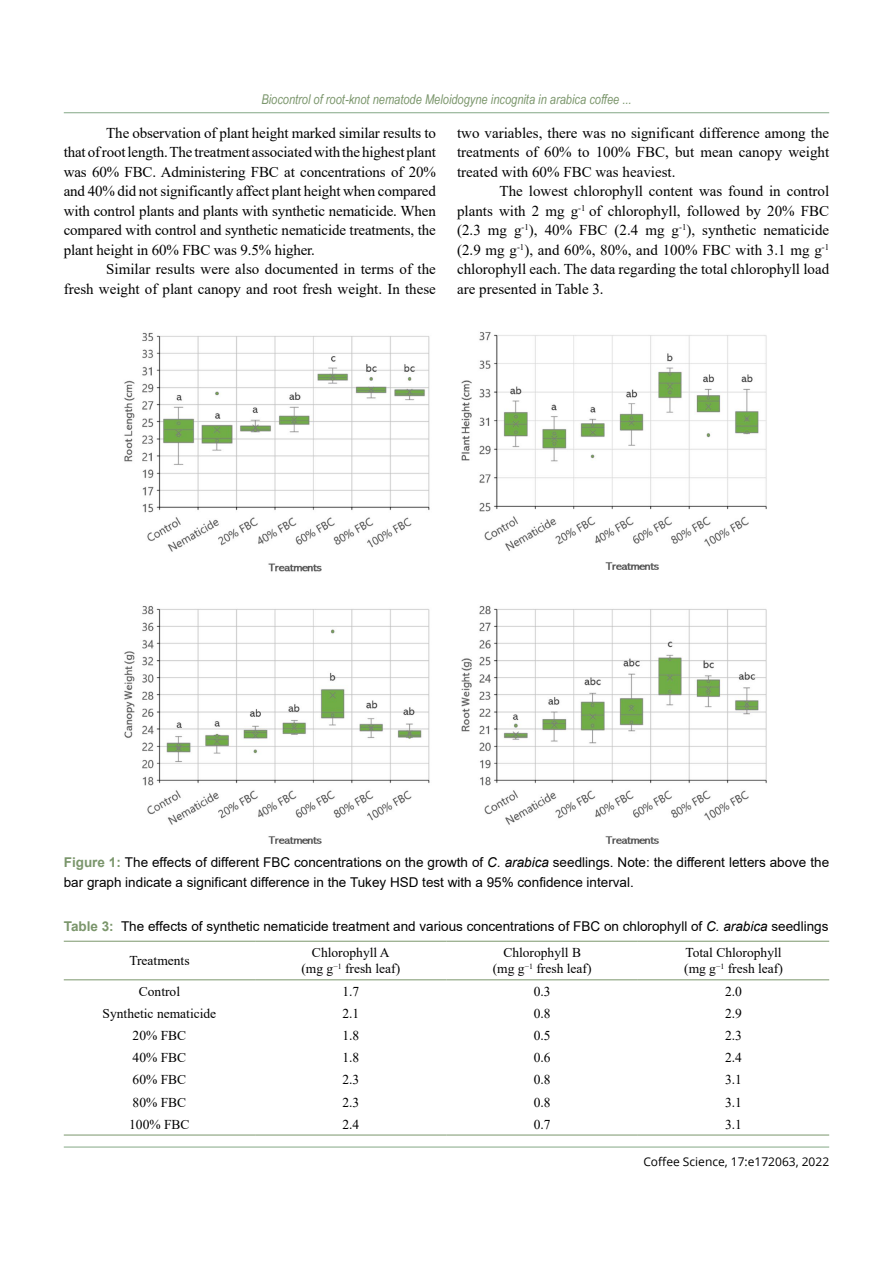
<style>
.page{position:relative;width:893px;height:1263px;background:#fff}
.page>*{position:absolute;margin:0;border:0;box-sizing:border-box;transform-origin:0 0}
.t1{font:15px/19.5px "Times New Roman";color:#000;text-align:justify}
.t2{font:13.5px/19.5px "Arial";color:#000}
.t3{font:13.5px/16.5px "Times New Roman";color:#000;text-align:center}
.t4{font:italic 13.5px "Arial Narrow";color:#7b966c}
.t5{font:12px "Open Sans";color:#000}
.s1{font-weight:700;color:#7b966c}
.s2{font-style:italic}
</style>
<div class="page">
<hr style="left:64px;top:1147px;width:765px;height:1px;background:#84a886">
<hr style="left:64px;top:112px;width:765px;height:1px;background:#84a886">
<hr style="left:64px;top:941px;width:191px;height:1px;background:#7b966c">
<hr style="left:255px;top:941px;width:191px;height:1px;background:#7b966c">
<hr style="left:446px;top:941px;width:192px;height:1px;background:#7b966c">
<hr style="left:638px;top:941px;width:191px;height:1px;background:#7b966c">
<hr style="left:64px;top:979px;width:191px;height:1px;background:#7b966c">
<hr style="left:255px;top:979px;width:191px;height:1px;background:#7b966c">
<hr style="left:446px;top:979px;width:192px;height:1px;background:#7b966c">
<hr style="left:638px;top:979px;width:191px;height:1px;background:#7b966c">
<hr style="left:64px;top:1135px;width:191px;height:1px;background:#7b966c">
<hr style="left:255px;top:1135px;width:191px;height:1px;background:#7b966c">
<hr style="left:446px;top:1135px;width:192px;height:1px;background:#7b966c">
<hr style="left:638px;top:1135px;width:191px;height:1px;background:#7b966c">
<img style="left:124px;top:332px;width:643px;height:512px">
<p class="t4" style="left:261px;top:90px;width:372px">Biocontrol of root-knot nematode Meloidogyne incognita in arabica coffee ...</p>
<p class="t1" style="left:64px;top:123px;width:374px;text-indent:43px">The observation of plant height marked similar results to that of root length. The treatment associated with the highest plant was 60% FBC. Administering FBC at concentrations of 20% and 40% did not significantly affect plant height when compared with control plants and plants with synthetic nematicide. When compared with control and synthetic nematicide treatments, the plant height in 60% FBC was 9.5% higher.</p>
<p class="t1" style="left:64px;top:259px;width:374px;text-align:right">Similar results were also documented in terms of the<br>fresh weight of plant canopy and root fresh weight. In these</p>
<p class="t1" style="left:457px;top:123px;width:374px">two variables, there was no significant difference among the treatments of 60% to 100% FBC, but mean canopy weight treated with 60% FBC was heaviest.</p>
<p class="t1" style="left:457px;top:181px;width:374px;text-indent:43px">The lowest chlorophyll content was found in control plants with 2 mg g<sup>-1</sup> of chlorophyll, followed by 20% FBC (2.3 mg g<sup>-1</sup>), 40% FBC (2.4 mg g<sup>-1</sup>), synthetic nematicide (2.9 mg g<sup>-1</sup>), and 60%, 80%, and 100% FBC with 3.1 mg g<sup>-1 </sup>chlorophyll each. The data regarding the total chlorophyll load are presented in Table 3.</p>
<p class="t2" style="left:64px;top:853px;width:767px"><span class="s1">Figure 1:</span> The effects of different FBC concentrations on the growth of <span class="s2">C. arabica</span> seedlings. Note: the different letters above the bar graph indicate a significant difference in the Tukey HSD test with a 95% confidence interval.</p>
<p class="t2" style="left:64px;top:916px;width:766px"><span class="s1">Table 3:</span> The effects of synthetic nematicide treatment and various concentrations of FBC on chlorophyll of <span class="s2">C. arabica</span> seedlings</p>
<p class="t3" style="left:129px;top:952px;width:62px">Treatments</p>
<p class="t3" style="left:301px;top:944px;width:100px">Chlorophyll A (mg g<sup>−1</sup> fresh leaf)</p>
<p class="t3" style="left:493px;top:944px;width:100px">Chlorophyll B (mg g<sup>−1</sup> fresh leaf)</p>
<p class="t3" style="left:684px;top:944px;width:100px;text-align:left">Total Chlorophyll (mg g<sup>−1</sup> fresh leaf)</p>
<p class="t3" style="left:139px;top:983px;width:43px">Control</p>
<p class="t3" style="left:342px;top:983px;width:18px">1.7</p>
<p class="t3" style="left:534px;top:983px;width:18px">0.3</p>
<p class="t3" style="left:725px;top:983px;width:18px">2.0</p>
<p class="t3" style="left:103px;top:1005px;width:115px">Synthetic nematicide</p>
<p class="t3" style="left:342px;top:1005px;width:18px">2.1</p>
<p class="t3" style="left:534px;top:1005px;width:18px">0.8</p>
<p class="t3" style="left:725px;top:1005px;width:18px">2.9</p>
<p class="t3" style="left:133px;top:1027px;width:55px">20% FBC</p>
<p class="t3" style="left:342px;top:1027px;width:18px">1.8</p>
<p class="t3" style="left:534px;top:1027px;width:18px">0.5</p>
<p class="t3" style="left:725px;top:1027px;width:18px">2.3</p>
<p class="t3" style="left:133px;top:1049px;width:55px">40% FBC</p>
<p class="t3" style="left:342px;top:1049px;width:18px">1.8</p>
<p class="t3" style="left:534px;top:1049px;width:18px">0.6</p>
<p class="t3" style="left:725px;top:1049px;width:18px">2.4</p>
<p class="t3" style="left:133px;top:1071px;width:55px">60% FBC</p>
<p class="t3" style="left:342px;top:1071px;width:18px">2.3</p>
<p class="t3" style="left:534px;top:1071px;width:18px">0.8</p>
<p class="t3" style="left:725px;top:1071px;width:18px">3.1</p>
<p class="t3" style="left:133px;top:1093px;width:55px">80% FBC</p>
<p class="t3" style="left:342px;top:1093px;width:18px">2.3</p>
<p class="t3" style="left:534px;top:1093px;width:18px">0.8</p>
<p class="t3" style="left:725px;top:1093px;width:18px">3.1</p>
<p class="t3" style="left:129px;top:1115px;width:62px">100% FBC</p>
<p class="t3" style="left:342px;top:1115px;width:18px">2.4</p>
<p class="t3" style="left:534px;top:1115px;width:18px">0.7</p>
<p class="t3" style="left:725px;top:1115px;width:18px">3.1</p>
<p class="t5" style="left:643px;top:1153px;width:187px">Coffee Science, 17:e172063, 2022</p>
</div>
